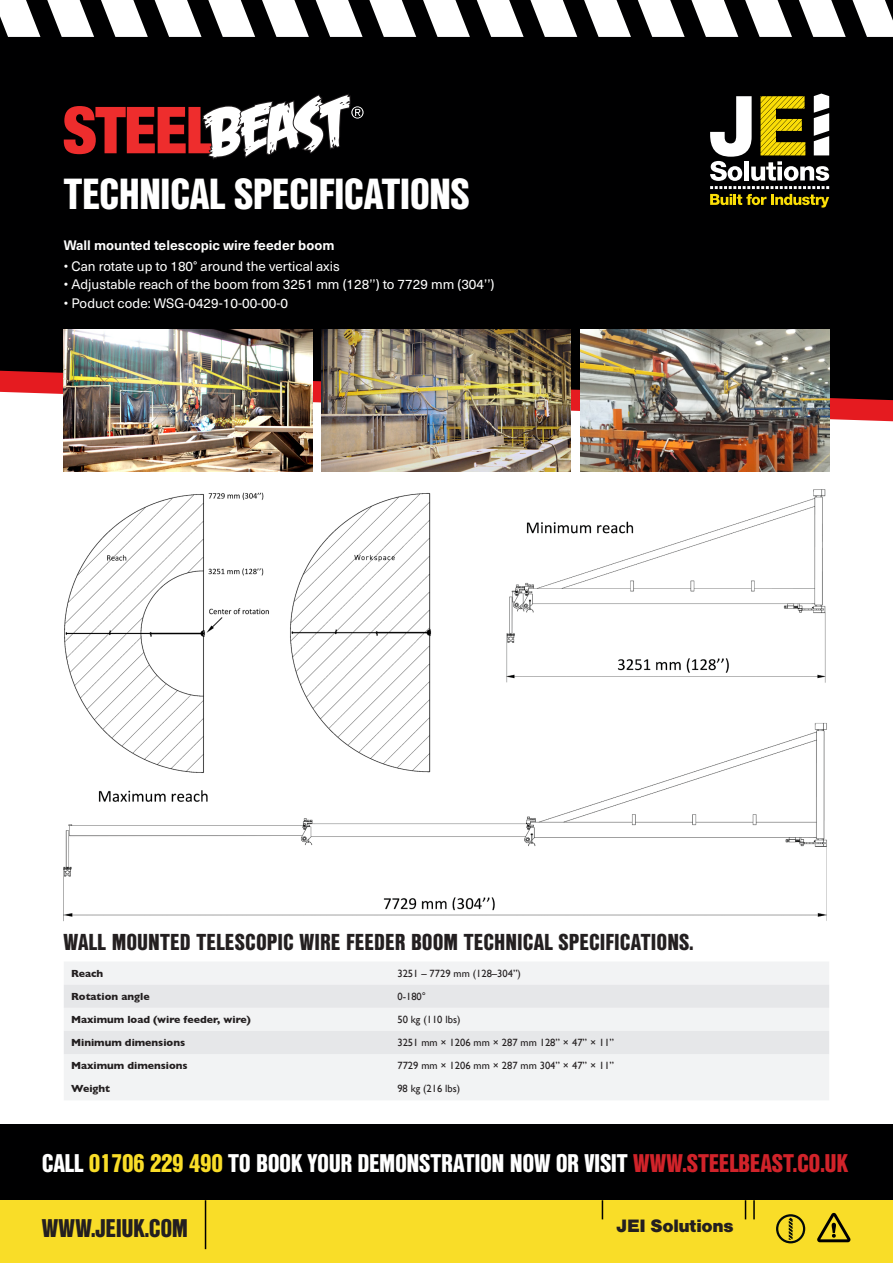
<style>
.page{position:relative;width:893px;height:1263px;background:#fff}
.page>*{position:absolute;margin:0;border:0;box-sizing:border-box;transform-origin:0 0}
.t1{font:900 42.3px "Nimbus San Con L";letter-spacing:-.02em;color:#fff}
.t2{font:900 24.9px "Nimbus San Con L";letter-spacing:-.02em;color:#fff}
.t3{font:900 24.9px "Nimbus San Con L";letter-spacing:-.02em;color:#231f20}
.t4{font:900 22.35px "Nimbus San Con L";color:#231f20}
.t5{font:900 18.6px "Nimbus San";letter-spacing:-.02em;color:#231f20}
.t6{font:13.5px "Neue Haas Unica W1 G";color:#fff}
.t7{font:700 13.5px "Neue Haas Unica W1 G";color:#fff}
.t8{font:10.5px "Gill Sans";color:#231f20}
.t9{font:700 10.5px "Gill Sans";color:#231f20}
.s1{color:#f9dd28}
.s2{color:#d1232a}
</style>
<div class="page">
<div style="left:0;top:1124px;width:893px;height:76px;background:#000001"></div>
<div style="left:0;top:1200px;width:893px;height:63px;background:#f9dd28"></div>
<hr style="left:205px;top:1200px;width:1px;height:49px;background:#000001">
<svg style="left:602px;top:1200px;width:1px;height:19px"></svg>
<svg style="left:745px;top:1200px;width:1px;height:19px"></svg>
<svg style="left:753px;top:1200px;width:2px;height:19px"></svg>
<svg style="left:776px;top:1214px;width:29px;height:29px"></svg>
<svg style="left:817px;top:1213px;width:33px;height:29px"></svg>
<div style="left:0;top:37px;width:893px;height:363px;background:#000001"></div>
<svg style="left:0;top:0;width:893px;height:37px"></svg>
<svg style="left:64px;top:94px;width:300px;height:66px"></svg>
<svg style="left:710px;top:94px;width:119px;height:114px"></svg>
<img style="left:63px;top:330px;width:250px;height:141px">
<img style="left:322px;top:330px;width:249px;height:141px">
<img style="left:580px;top:330px;width:249px;height:141px">
<img style="left:64px;top:489px;width:763px;height:432px">
<img style="left:64px;top:489px;width:377px;height:296px">
<div style="left:64px;top:962px;width:765px;height:138px;background:#f2f3f4"></div>
<svg style="left:64px;top:985px;width:765px;height:69px;fill:#e6e7e9"></svg>
<p class="t1" style="left:64px;top:162px;width:408px">TECHNICAL SPECIFICATIONS</p>
<p class="t7" style="left:64px;top:235px;width:272px">Wall mounted telescopic wire feeder boom</p>
<p class="t6" style="left:64px;top:256px;width:277px">• Can rotate up to 180° around the vertical axis</p>
<p class="t6" style="left:64px;top:275px;width:432px">• Adjustable reach of the boom from 3251 mm (128’’) to 7729 mm (304’’)</p>
<p class="t6" style="left:64px;top:293px;width:226px">• Poduct code: WSG-0429-10-00-00-0</p>
<p class="t4" style="left:63px;top:925px;width:632px">WALL MOUNTED TELESCOPIC WIRE FEEDER BOOM TECHNICAL SPECIFICATIONS.</p>
<p class="t9" style="left:71px;top:965px;width:34px">Reach</p>
<p class="t8" style="left:397px;top:967px;width:125px">3251 – 7729 mm (128–304”)</p>
<p class="t9" style="left:71px;top:988px;width:80px">Rotation angle</p>
<p class="t8" style="left:397px;top:990px;width:30px">0-180°</p>
<p class="t9" style="left:71px;top:1011px;width:181px">Maximum load (wire feeder, wire)</p>
<p class="t8" style="left:397px;top:1013px;width:65px">50 kg (110 lbs)</p>
<p class="t9" style="left:71px;top:1034px;width:116px">Minimum dimensions</p>
<p class="t8" style="left:397px;top:1036px;width:218px">3251 mm × 1206 mm × 287 mm 128” × 47” × 11”</p>
<p class="t9" style="left:71px;top:1057px;width:118px">Maximum dimensions</p>
<p class="t8" style="left:397px;top:1059px;width:218px">7729 mm × 1206 mm × 287 mm 304” × 47” × 11”</p>
<p class="t9" style="left:71px;top:1080px;width:41px">Weight</p>
<p class="t8" style="left:397px;top:1083px;width:64px">98 kg (216 lbs)</p>
<p class="t2" style="left:42px;top:1144px;width:808px">CALL <span class="s1">01706 229 490</span> TO BOOK YOUR DEMONSTRATION NOW OR VISIT <span class="s2">WWW.STEELBEAST.CO.UK</span></p>
<p class="t3" style="left:42px;top:1209px;width:148px">WWW.JEIUK.COM</p>
<p class="t5" style="left:617px;top:1215px;width:119px">JEI Solutions</p>
</div>
